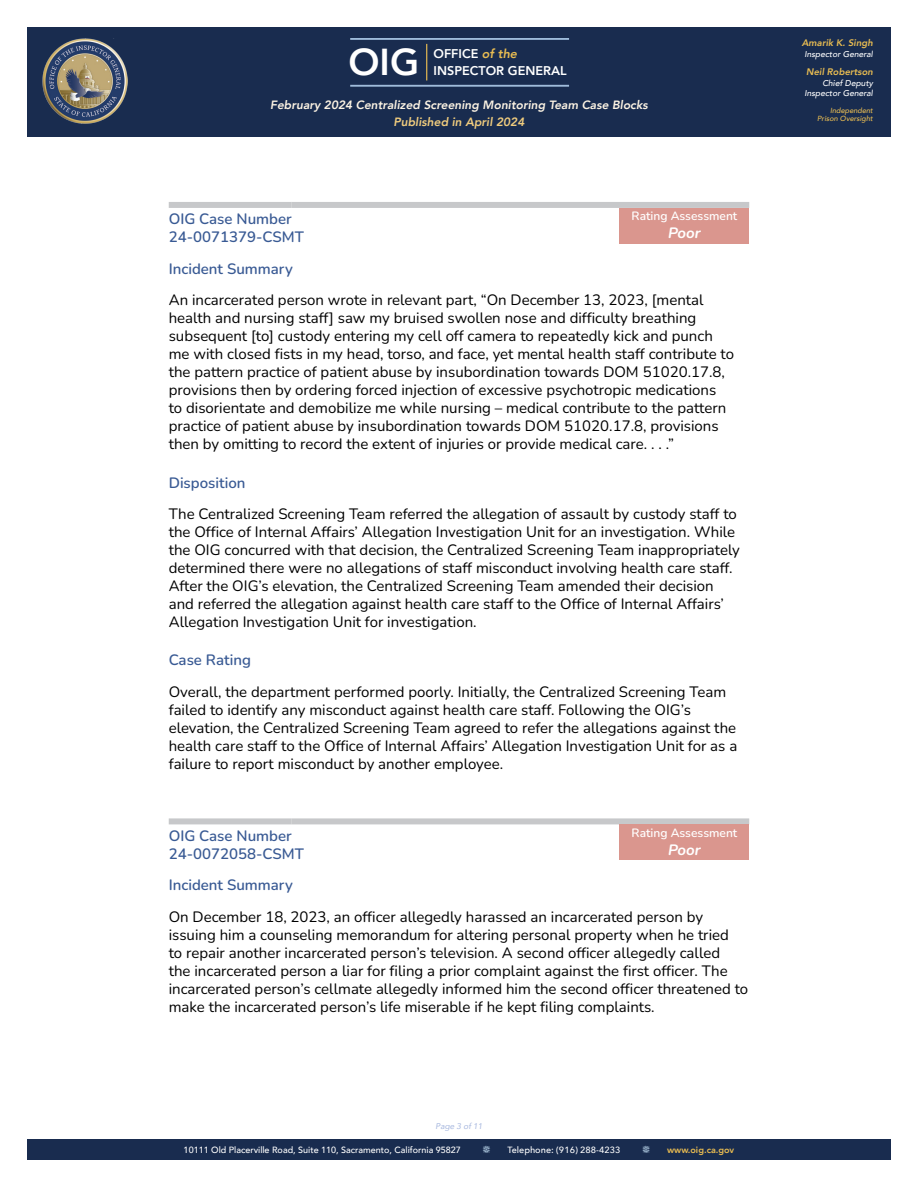
<style>
.page{position:relative;width:918px;height:1188px;background:#fff}
.page>*{position:absolute;margin:0;border:0;box-sizing:border-box;transform-origin:0 0}
.t1{font:800 37.35px "Avenir";color:#fff}
.t2{font:200 15px/18px "Nunito";color:#000}
.t3{font:200 15px/18px "Nunito";color:#395a94}
.t4{font:italic 200 15px "Nunito";color:#fff}
.t5{font:800 12.6px/16.8px "Avenir";color:#fff}
.t6{font:italic 800 12px "Avenir";color:#fdf4e4}
.t7{font:200 12px "Nunito";color:#fff}
.t8{font:italic 800 12px "Avenir";color:#f0cc7e}
.t9{font:italic 800 9.45px "Avenir";color:#e8bc52}
.t10{font:500 9px "Avenir";color:#fff}
.t11{font:500 9px "Avenir Next";color:#fff}
.t12{font:800 9px "Avenir";color:#e9bc51}
.t13{font:italic 500 8.4px/10.2px "Avenir";color:#fff;text-align:right}
.t14{font:italic 8.25px "Avenir";color:#a5b6de}
.t15{font:italic 500 7.35px/8.9px "Avenir";color:#e8bc52;text-align:right}
.s1{font-style:italic;color:#e8bc52}
</style>
<div class="page">
<div style="left:27px;top:1140px;width:864px;height:20px;background:#192c4f"></div>
<div style="left:27px;top:27px;width:864px;height:109px;background:#192c4f"></div>
<hr style="left:426px;top:44px;width:1px;height:36px;background:#e4b952">
<hr style="left:350px;top:85px;width:219px;height:2px;background:#c2e1ff">
<hr style="left:350px;top:38px;width:219px;height:2px;background:#c0e0ff">
<img style="left:42px;top:39px;width:85px;height:85px">
<div style="left:169px;top:202px;width:123px;height:6px;background:#c7c8ca"></div>
<div style="left:292px;top:202px;width:457px;height:6px;background:#c7c8ca"></div>
<div style="left:169px;top:818px;width:123px;height:6px;background:#c7c8ca"></div>
<div style="left:292px;top:818px;width:457px;height:6px;background:#c7c8ca"></div>
<div style="left:620px;top:208px;width:129px;height:36px;background:#da968e"></div>
<div style="left:620px;top:824px;width:129px;height:36px;background:#da968e"></div>
<h1 class="t1" style="left:348px;top:33px;width:72px">OIG</h1>
<p class="t5" style="left:434px;top:45px;width:135px">OFFICE <span class="s1">of the<br></span>INSPECTOR GENERAL</p>
<p class="t6" style="left:270px;top:97px;width:379px">February 2024 Centralized Screening Monitoring Team Case Blocks</p>
<p class="t8" style="left:394px;top:115px;width:132px">Published in April 2024</p>
<p class="t7" style="left:632px;top:208px;width:107px">Rating Assessment</p>
<p class="t4" style="left:668px;top:223px;width:34px">Poor</p>
<p class="t3" style="left:169px;top:210px;width:137px">OIG Case Number<br>24-0071379-CSMT</p>
<p class="t3" style="left:169px;top:259px;width:126px">Incident Summary</p>
<p class="t2" style="left:169px;top:291px;width:567px">An incarcerated person wrote in relevant part, “On December 13, 2023, [mental health and nursing staff] saw my bruised swollen nose and difficulty breathing subsequent [to] custody entering my cell off camera to repeatedly kick and punch me with closed fists in my head, torso, and face, yet mental health staff contribute to the pattern practice of patient abuse by insubordination towards DOM 51020.17.8, provisions then by ordering forced injection of excessive psychotropic medications<br>to disorientate and demobilize me while nursing – medical contribute to the pattern practice of patient abuse by insubordination towards DOM 51020.17.8, provisions then by omitting to record the extent of injuries or provide medical care. . . .”</p>
<p class="t3" style="left:169px;top:473px;width:78px">Disposition</p>
<p class="t2" style="left:169px;top:504px;width:573px">The Centralized Screening Team referred the allegation of assault by custody staff to the Office of Internal Affairs’ Allegation Investigation Unit for an investigation. While the OIG concurred with that decision, the Centralized Screening Team inappropriately determined there were no allegations of staff misconduct involving health care staff.<br>After the OIG’s elevation, the Centralized Screening Team amended their decision and referred the allegation against health care staff to the Office of Internal Affairs’ Allegation Investigation Unit for investigation.</p>
<p class="t3" style="left:169px;top:651px;width:84px">Case Rating</p>
<p class="t2" style="left:169px;top:682px;width:570px">Overall, the department performed poorly. Initially, the Centralized Screening Team failed to identify any misconduct against health care staff. Following the OIG’s elevation, the Centralized Screening Team agreed to refer the allegations against the health care staff to the Office of Internal Affairs’ Allegation Investigation Unit for as a failure to report misconduct by another employee.</p>
<p class="t7" style="left:632px;top:824px;width:107px">Rating Assessment</p>
<p class="t4" style="left:668px;top:839px;width:34px">Poor</p>
<p class="t3" style="left:169px;top:826px;width:137px">OIG Case Number<br>24-0072058-CSMT</p>
<p class="t3" style="left:169px;top:876px;width:126px">Incident Summary</p>
<p class="t2" style="left:169px;top:907px;width:581px">On December 18, 2023, an officer allegedly harassed an incarcerated person by issuing him a counseling memorandum for altering personal property when he tried<br>to repair another incarcerated person’s television. A second officer allegedly called<br>the incarcerated person a liar for filing a prior complaint against the first officer. The incarcerated person’s cellmate allegedly informed him the second officer threatened to make the incarcerated person’s life miserable if he kept filing complaints.</p>
<p class="t14" style="left:436px;top:1121px;width:48px">Page 3 of 11</p>
<p class="t10" style="left:184px;top:1142px;width:279px">10111 Old Placerville Road, Suite 110, Sacramento, California 95827</p>
<p class="t11" style="left:507px;top:1142px;width:115px">Telephone: (916) 288-4233</p>
<p class="t12" style="left:667px;top:1142px;width:69px">www.oig.ca.gov</p>
<p class="t9" style="left:802px;top:37px;width:73px">Amarik K. Singh</p>
<p class="t13" style="left:805px;top:49px;width:70px">Inspector General</p>
<p class="t9" style="left:806px;top:66px;width:68px">Neil Robertson</p>
<p class="t13" style="left:805px;top:78px;width:70px">Chief Deputy<br>Inspector General</p>
<p class="t15" style="left:817px;top:106px;width:57px">Independent<br>Prison Oversight</p>
</div>
